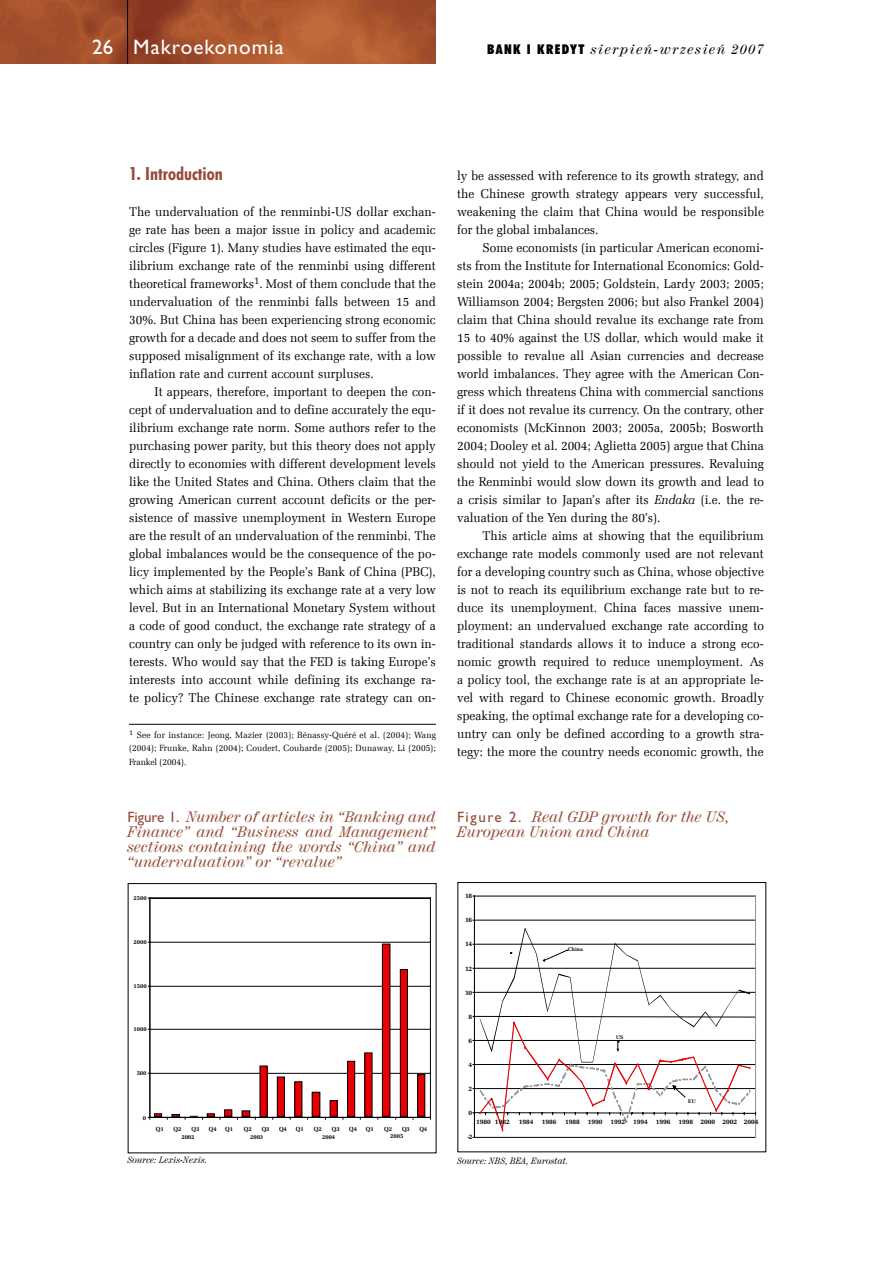
<style>
.page{position:relative;width:893px;height:1263px;background:#fff}
.page>*{position:absolute;margin:0;border:0;box-sizing:border-box;transform-origin:0 0}
.t1{font:21px "Gill Sans PL";letter-spacing:.05em;color:#fff}
.t2{font:18px "Futura Bd Cn EU";color:#954b36}
.t3{font:italic 15px/15px "Century 725 EU";color:#954b36;text-align:justify}
.t4{font:italic 13.5px "Century 725 EU";letter-spacing:.1em;color:#000}
.t5{font:12.75px/18px "Zapf Ellipt EU";color:#000;text-align:justify;scale:.95 1}
.t6{font:9px/13.5px "Zapf Ellipt EU";letter-spacing:.015em;color:#000;text-align:justify;scale:.95 1}
.t7{font:italic 9px "Century 725 EU";color:#000;scale:.95 1}
.t8{font:700 6.75px "Zapf Ellipt EU";color:#000}
.t9{font:700 6px "Zapf Ellipt EU";color:#000}
.t10{font:700 5.4px "Zapf Ellipt EU";color:#000}
.s1{font-family:"Futura PL";font-weight:900;font-style:normal;font-stretch:condensed}
.s2{font-family:"Gill Sans PL";font-style:normal}
.s3{font-style:italic}
</style>
<div class="page">
<img style="left:0;top:0;width:436px;height:64px">
<hr style="left:127px;top:0;width:1px;height:64px;background:#000">
<hr style="left:129px;top:724px;width:307px;height:1px;background:#000">
<svg style="left:148px;top:898px;width:283px;height:221px"></svg>
<svg style="left:472px;top:896px;width:284px;height:242px"></svg>
<svg style="left:478px;top:928px;width:273px;height:204px"></svg>
<h1 class="t1" style="left:92px;top:35px;width:193px">26 Makroekonomia</h1>
<p class="t4" style="left:487px;top:41px;width:278px"><span class="s1">BANK I KREDYT</span> sierpień-wrzesień 2007</p>
<h2 class="t2" style="left:129px;top:162px;width:95px">1. Introduction</h2>
<p class="t5" style="left:129px;top:203px;width:324px">The undervaluation of the renminbi-US dollar exchan&shy;ge rate has been a major issue in policy and academic circles (Figure 1). Many studies have estimated the equ&shy;ilibrium exchange rate of the renminbi using different theoretical frameworks . Most of them conclude that the undervaluation of the renminbi falls between 15 and 30%. But China has been experiencing strong economic growth for a decade and does not seem to suffer from the supposed misalignment of its exchange rate, with a low inflation rate and current account surpluses.</p>
<p class="t5" style="left:129px;top:383px;width:324px;text-indent:26px">It appears, therefore, important to deepen the con&shy;cept of undervaluation and to define accurately the equ&shy;ilibrium exchange rate norm. Some authors refer to the purchasing power parity, but this theory does not apply directly to economies with different development levels like the United States and China. Others claim that the growing American current account deficits or the per&shy;sistence of massive unemployment in Western Europe are the result of an undervaluation of the renminbi. The global imbalances would be the consequence of the po&shy;licy implemented by the People’s Bank of China (PBC), which aims at stabilizing its exchange rate at a very low level. But in an International Monetary System without a code of good conduct, the exchange rate strategy of a country can only be judged with reference to its own in&shy;terests. Who would say that the FED is taking Europe’s interests into account while defining its exchange ra&shy;te policy? The Chinese exchange rate strategy can on-</p>
<p class="t6" style="left:129px;top:728px;width:324px;text-indent:8px">See for instance: Jeong, Mazier (2003); Bénassy-Quéré et al. (2004); Wang (2004); Frunke, Rahn (2004); Coudert, Couharde (2005); Dunaway, Li (2005); Frankel (2004).</p>
<p class="t3" style="left:127px;top:809px;width:310px"><span class="s2">Figure 1.</span> Number of articles in “Banking and Finance” and “Business and Management” sections containing the words “China” and “undervaluation” or “revalue”</p>
<p class="t9" style="left:134px;top:894px;width:15px">2500</p>
<p class="t9" style="left:134px;top:938px;width:15px">2000</p>
<p class="t9" style="left:134px;top:982px;width:15px">1500</p>
<p class="t9" style="left:134px;top:1025px;width:15px">1000</p>
<p class="t9" style="left:137px;top:1069px;width:11px">500</p>
<p class="t9" style="left:143px;top:1114px;width:5px">0</p>
<p class="t9" style="left:156px;top:1125px;width:9px">Q1</p>
<p class="t9" style="left:174px;top:1125px;width:9px">Q2</p>
<p class="t9" style="left:192px;top:1125px;width:9px">Q3</p>
<p class="t9" style="left:209px;top:1125px;width:9px">Q4</p>
<p class="t9" style="left:225px;top:1125px;width:9px">Q1</p>
<p class="t9" style="left:244px;top:1125px;width:9px">Q2</p>
<p class="t9" style="left:262px;top:1125px;width:9px">Q3</p>
<p class="t9" style="left:279px;top:1125px;width:9px">Q4</p>
<p class="t9" style="left:296px;top:1125px;width:9px">Q1</p>
<p class="t9" style="left:314px;top:1125px;width:9px">Q2</p>
<p class="t9" style="left:332px;top:1125px;width:9px">Q3</p>
<p class="t9" style="left:349px;top:1125px;width:9px">Q4</p>
<p class="t9" style="left:366px;top:1125px;width:9px">Q1</p>
<p class="t9" style="left:384px;top:1125px;width:9px">Q2</p>
<p class="t9" style="left:402px;top:1125px;width:9px">Q3</p>
<p class="t9" style="left:419px;top:1125px;width:9px">Q4</p>
<p class="t9" style="left:181px;top:1133px;width:15px">2002</p>
<p class="t9" style="left:250px;top:1133px;width:15px">2003</p>
<p class="t9" style="left:322px;top:1134px;width:15px">2004</p>
<p class="t9" style="left:390px;top:1132px;width:15px">2005</p>
<p class="t7" style="left:127px;top:1155px;width:85px">Source: Lexis-Nexis.</p>
<p class="t5" style="left:457px;top:167px;width:324px">ly be assessed with reference to its growth strategy, and the Chinese growth strategy appears very successful, weakening the claim that China would be responsible for the global imbalances.</p>
<p class="t5" style="left:457px;top:239px;width:324px;text-indent:26px">Some economists (in particular American economi&shy;sts from the Institute for International Economics: Gold&shy;stein 2004a; 2004b; 2005; Goldstein, Lardy 2003; 2005; Williamson 2004; Bergsten 2006; but also Frankel 2004) claim that China should revalue its exchange rate from 15 to 40% against the US dollar, which would make it possible to revalue all Asian currencies and decrease world imbalances. They agree with the American Con&shy;gress which threatens China with commercial sanctions if it does not revalue its currency. On the contrary, other economists (McKinnon 2003; 2005a, 2005b; Bosworth 2004; Dooley et al. 2004; Aglietta 2005) argue that China should not yield to the American pressures. Revaluing the Renminbi would slow down its growth and lead to a crisis similar to Japan’s after its <span class="s3">Endaka</span> (i.e. the re&shy;valuation of the Yen during the 80’s).</p>
<p class="t5" style="left:457px;top:527px;width:324px;text-indent:26px">This article aims at showing that the equilibrium exchange rate models commonly used are not relevant for a developing country such as China, whose objective is not to reach its equilibrium exchange rate but to re&shy;duce its unemployment. China faces massive unem&shy;ployment: an undervalued exchange rate according to traditional standards allows it to induce a strong eco&shy;nomic growth required to reduce unemployment. As a policy tool, the exchange rate is at an appropriate le&shy;vel with regard to Chinese economic growth. Broadly speaking, the optimal exchange rate for a developing co&shy;untry can only be defined according to a growth stra&shy;tegy: the more the country needs economic growth, the</p>
<p class="t3" style="left:457px;top:809px;width:274px"><span class="s2">Figure 2.</span> Real GDP growth for the US,<br>European Union and China</p>
<p class="t8" style="left:465px;top:892px;width:8px">18</p>
<p class="t8" style="left:465px;top:916px;width:8px">16</p>
<p class="t8" style="left:465px;top:940px;width:8px">14</p>
<p class="t8" style="left:465px;top:964px;width:8px">12</p>
<p class="t8" style="left:465px;top:988px;width:8px">10</p>
<p class="t8" style="left:468px;top:1012px;width:5px">8</p>
<p class="t8" style="left:468px;top:1036px;width:5px">6</p>
<p class="t8" style="left:468px;top:1060px;width:5px">4</p>
<p class="t8" style="left:468px;top:1084px;width:5px">2</p>
<p class="t8" style="left:468px;top:1108px;width:5px">0</p>
<p class="t10" style="left:568px;top:946px;width:16px">China</p>
<p class="t10" style="left:616px;top:1033px;width:9px">US</p>
<p class="t10" style="left:688px;top:1097px;width:9px">EU</p>
<p class="t8" style="left:476px;top:1117px;width:35px">1980 1982</p>
<p class="t8" style="left:519px;top:1117px;width:39px">1984 1986</p>
<p class="t8" style="left:565px;top:1117px;width:16px">1988</p>
<p class="t8" style="left:467px;top:1132px;width:7px">-2</p>
<p class="t7" style="left:457px;top:1155px;width:118px">Source: NBS, BEA, Eurostat.</p>
<p class="t8" style="left:588px;top:1117px;width:172px">1990 1992 1994 1996 1998 2000 2002 2004</p>
</div>
